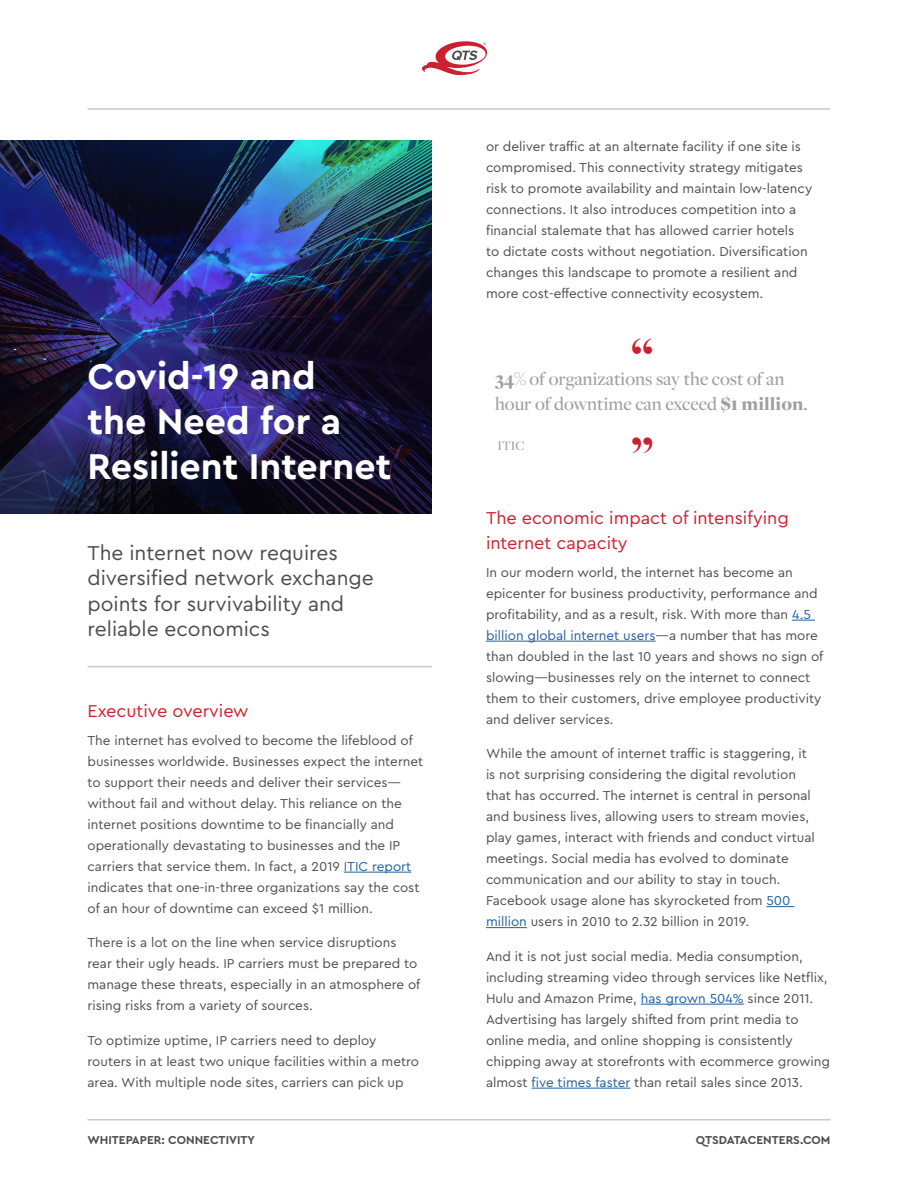
<style>
.page{position:relative;width:918px;height:1188px;background:#fff}
.page>*{position:absolute;margin:0;border:0;box-sizing:border-box;transform-origin:0 0}
.t1{font:700 47.4px/98.9px "Times New Roman";color:#cc2030}
.t2{font:700 37.5px/45px "Cera Pro";color:#fff}
.t3{font:21px/25.5px "Cera Pro";color:#4d4d4f}
.t4{font:500 19.5px/25.5px "Freight Disp Pro";color:#9d9fa2}
.t5{font:18px/25.5px "Cera Pro";color:#cc2030}
.t6{font:13.5px/21px "Cera Pro";color:#4d4d4f}
.t7{font:500 13.5px "Freight Disp Pro";color:#9d9fa2}
.t8{font:700 12px "Cera Pro";color:#4d4d4f}
.s1{color:#215e9e}
.s2{font-weight:900}
</style>
<div class="page">
<hr style="left:87px;top:108px;width:744px;height:2px;background:#c7c8ca">
<hr style="left:87px;top:1119px;width:744px;height:1px;background:#c7c8ca">
<svg style="left:422px;top:41px;width:65px;height:34px"></svg>
<img style="left:0;top:140px;width:432px;height:373px">
<hr style="left:344px;top:872px;width:67px;height:1px;background:#215e9e">
<hr style="left:87px;top:666px;width:345px;height:1px;background:#c7c8ca">
<svg style="left:792px;top:620px;width:23px;height:1px"></svg>
<hr style="left:486px;top:641px;width:170px;height:1px;background:#215e9e">
<svg style="left:766px;top:906px;width:28px;height:1px"></svg>
<hr style="left:486px;top:927px;width:41px;height:1px;background:#215e9e">
<hr style="left:641px;top:1004px;width:103px;height:1px;background:#215e9e">
<hr style="left:532px;top:1088px;width:98px;height:1px;background:#215e9e">
<h2 class="t2" style="left:87px;top:352px;width:305px">Covid-19 and<br>the Need for a<br>Resilient Internet</h2>
<h3 class="t3" style="left:87px;top:539px;width:288px">The internet now requires diversified network exchange points for survivability and reliable economics</h3>
<h3 class="t5" style="left:87px;top:697px;width:163px">Executive overview</h3>
<p class="t6" style="left:87px;top:729px;width:337px">The internet has evolved to become the lifeblood of businesses worldwide. Businesses expect the internet to support their needs and deliver their services— without fail and without delay. This reliance on the internet positions downtime to be financially and operationally devastating to businesses and the IP carriers that service them. In fact, a 2019 <span class="s1">ITIC report </span>indicates that one-in-three organizations say the cost of an hour of downtime can exceed $1 million.</p>
<p class="t6" style="left:87px;top:932px;width:334px">There is a lot on the line when service disruptions rear their ugly heads. IP carriers must be prepared to manage these threats, especially in an atmosphere of rising risks from a variety of sources.</p>
<p class="t6" style="left:87px;top:1029px;width:333px">To optimize uptime, IP carriers need to deploy routers in at least two unique facilities within a metro area. With multiple node sites, carriers can pick up</p>
<p class="t6" style="left:486px;top:136px;width:328px">or deliver traffic at an alternate facility if one site is compromised. This connectivity strategy mitigates risk to promote availability and maintain low-latency connections. It also introduces competition into a financial stalemate that has allowed carrier hotels<br>to dictate costs without negotiation. Diversification changes this landscape to promote a resilient and more cost-effective connectivity ecosystem.</p>
<h1 class="t1" style="left:631px;top:305px;width:25px">“ ”</h1>
<h3 class="t4" style="left:495px;top:365px;width:314px"><span class="s2">34%</span> of organizations say the cost of an hour of downtime can exceed <span class="s2">$1 million</span>.</h3>
<p class="t7" style="left:497px;top:437px;width:29px">ITIC</p>
<h3 class="t5" style="left:486px;top:504px;width:304px">The economic impact of intensifying internet capacity</h3>
<p class="t6" style="left:486px;top:561px;width:339px">In our modern world, the internet has become an epicenter for business productivity, performance and profitability, and as a result, risk. With more than <span class="s1">4.5 billion global internet users</span>—a number that has more than doubled in the last 10 years and shows no sign of slowing—businesses rely on the internet to connect them to their customers, drive employee productivity and deliver services.</p>
<p class="t6" style="left:486px;top:743px;width:330px">While the amount of internet traffic is staggering, it is not surprising considering the digital revolution that has occurred. The internet is central in personal and business lives, allowing users to stream movies, play games, interact with friends and conduct virtual meetings. Social media has evolved to dominate communication and our ability to stay in touch.<br>Facebook usage alone has skyrocketed from <span class="s1">500 million</span> users in 2010 to 2.32 billion in 2019.</p>
<p class="t6" style="left:486px;top:945px;width:346px">And it is not just social media. Media consumption, including streaming video through services like Netflix, Hulu and Amazon Prime, <span class="s1">has grown 504%</span> since 2011.<br>Advertising has largely shifted from print media to online media, and online shopping is consistently chipping away at storefronts with ecommerce growing almost <span class="s1">five times faster</span> than retail sales since 2013.</p>
<p class="t8" style="left:87px;top:1132px;width:169px">WHITEPAPER: CONNECTIVITY</p>
<p class="t8" style="left:696px;top:1132px;width:136px">QTSDATACENTERS.COM</p>
</div>
